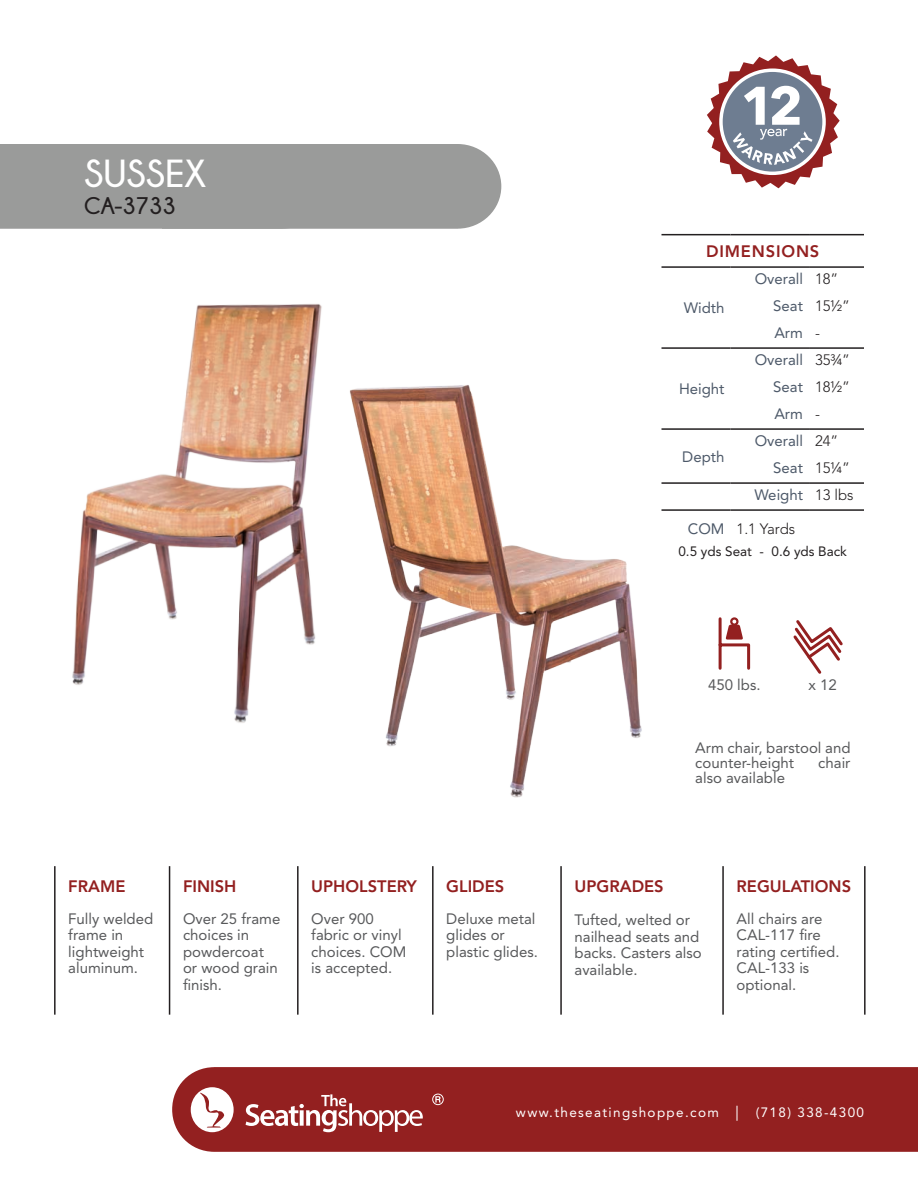
<style>
.page{position:relative;width:918px;height:1188px;background:#fff}
.page>*{position:absolute;margin:0;border:0;box-sizing:border-box;transform-origin:0 0}
.t1{font:700 39px "Champagne&Limousines";color:#fff}
.t2{font:700 24px "Champagne&Limousines";color:#231f20}
.t3{font:800 16.5px "Avenir LT Std";color:#932020}
.t4{font:800 16.5px "Avenir LT Std";letter-spacing:.05em;color:#932020}
.t5{font:15px/16.5px "Avenir LT Std";color:#58595b}
.t6{font:15px "Avenir LT Std";color:#4d5969}
.t7{font:300 15px "Avenir LT Std";color:#231f20}
.t8{font:13.5px "Avenir LT Std";letter-spacing:.1em;color:#fff}
.t9{font:13.5px "Avenir LT Std";color:#231f20}
.s1{font-size:15px}
</style>
<div class="page">
<div style="left:172px;top:1067px;width:746px;height:85px;background:#932020"></div>
<hr style="left:297px;top:866px;width:2px;height:149px;background:#231f20">
<hr style="left:432px;top:866px;width:2px;height:149px;background:#231f20">
<hr style="left:560px;top:866px;width:2px;height:149px;background:#231f20">
<hr style="left:169px;top:866px;width:1px;height:149px;background:#231f20">
<hr style="left:54px;top:866px;width:2px;height:149px;background:#231f20">
<hr style="left:722px;top:866px;width:2px;height:149px;background:#231f20">
<hr style="left:864px;top:866px;width:2px;height:149px;background:#231f20">
<svg style="left:246px;top:1094px;width:177px;height:38px"></svg>
<svg style="left:191px;top:1087px;width:43px;height:45px"></svg>
<div style="left:0;top:144px;width:501px;height:85px;background:#9a9b9a"></div>
<div style="left:432px;top:1094px;width:12px;height:11px;border:1px solid #fff;border-radius:50%"></div>
<svg style="left:435px;top:1096px;width:6px;height:7px"></svg>
<svg style="left:707px;top:55px;width:133px;height:133px"></svg>
<svg style="left:718px;top:617px;width:33px;height:53px"></svg>
<div style="left:730px;top:617px;width:9px;height:9px;border:2px solid #932020;border-radius:50%"></div>
<svg style="left:793px;top:620px;width:50px;height:54px"></svg>
<img style="left:349px;top:385px;width:293px;height:413px">
<img style="left:72px;top:304px;width:250px;height:419px">
<hr style="left:662px;top:347px;width:69px;height:2px;background:#231f20">
<hr style="left:731px;top:347px;width:78px;height:2px;background:#231f20">
<hr style="left:809px;top:347px;width:55px;height:2px;background:#231f20">
<hr style="left:662px;top:428px;width:69px;height:2px;background:#231f20">
<hr style="left:731px;top:428px;width:78px;height:2px;background:#231f20">
<hr style="left:809px;top:428px;width:55px;height:2px;background:#231f20">
<hr style="left:662px;top:482px;width:69px;height:2px;background:#231f20">
<hr style="left:731px;top:482px;width:78px;height:2px;background:#231f20">
<hr style="left:809px;top:482px;width:55px;height:2px;background:#231f20">
<hr style="left:662px;top:509px;width:69px;height:2px;background:#231f20">
<hr style="left:731px;top:509px;width:78px;height:2px;background:#231f20">
<hr style="left:809px;top:509px;width:55px;height:2px;background:#231f20">
<hr style="left:662px;top:234px;width:69px;height:1px;background:#231f20">
<hr style="left:731px;top:234px;width:78px;height:1px;background:#231f20">
<hr style="left:809px;top:234px;width:55px;height:1px;background:#231f20">
<hr style="left:662px;top:266px;width:69px;height:2px;background:#231f20">
<hr style="left:731px;top:266px;width:78px;height:2px;background:#231f20">
<hr style="left:809px;top:266px;width:55px;height:2px;background:#231f20">
<p class="t1" style="left:84px;top:152px;width:124px">SUSSEX</p>
<p class="t2" style="left:84px;top:192px;width:93px">CA-3733</p>
<p class="t4" style="left:706px;top:242px;width:115px">DIMENSIONS</p>
<p class="t6" style="left:684px;top:299px;width:42px">Width</p>
<p class="t6" style="left:679px;top:380px;width:47px">Height</p>
<p class="t6" style="left:682px;top:448px;width:44px">Depth</p>
<p class="t6" style="left:755px;top:270px;width:50px">Overall</p>
<p class="t7" style="left:815px;top:270px;width:25px">18”</p>
<p class="t6" style="left:773px;top:297px;width:31px">Seat</p>
<p class="t7" style="left:815px;top:297px;width:37px">15½”</p>
<p class="t6" style="left:774px;top:324px;width:30px">Arm</p>
<p class="t7" style="left:815px;top:324px;width:6px">-</p>
<p class="t6" style="left:755px;top:351px;width:50px">Overall</p>
<p class="t7" style="left:815px;top:351px;width:37px">35¾”</p>
<p class="t6" style="left:773px;top:378px;width:31px">Seat</p>
<p class="t7" style="left:815px;top:378px;width:37px">18½”</p>
<p class="t6" style="left:774px;top:405px;width:30px">Arm</p>
<p class="t7" style="left:815px;top:405px;width:6px">-</p>
<p class="t6" style="left:755px;top:432px;width:50px">Overall</p>
<p class="t7" style="left:815px;top:432px;width:25px">24”</p>
<p class="t6" style="left:773px;top:459px;width:31px">Seat</p>
<p class="t7" style="left:815px;top:459px;width:37px">15¼”</p>
<p class="t6" style="left:755px;top:486px;width:50px">Weight</p>
<p class="t7" style="left:815px;top:486px;width:40px">13 lbs</p>
<p class="t6" style="left:688px;top:520px;width:38px">COM</p>
<p class="t7" style="left:737px;top:520px;width:60px">1.1 Yards</p>
<p class="t9" style="left:678px;top:544px;width:170px">0.5 yds Seat - 0.6 yds Back</p>
<p class="t5" style="left:708px;top:676px;width:54px">450 lbs.</p>
<p class="t5" style="left:813px;top:676px;width:22px">x 5</p>
<p class="t5" style="left:808px;top:676px;width:30px">x 12</p>
<p class="t5" style="left:695px;top:741px;width:157px;line-height:15px">Arm chair, barstool and counter-height</p>
<p class="t5" style="left:818px;top:755px;width:34px">chair</p>
<p class="t5" style="left:695px;top:770px;width:91px">also available</p>
<p class="t3" style="left:68px;top:877px;width:59px">FRAME</p>
<p class="t5" style="left:68px;top:910px;width:87px">Fully welded frame in lightweight aluminum.</p>
<p class="t3" style="left:183px;top:877px;width:55px">FINISH</p>
<p class="t5" style="left:183px;top:910px;width:99px">Over 25 frame choices in powdercoat or wood grain finish.</p>
<p class="t3" style="left:311px;top:877px;width:107px">UPHOLSTERY</p>
<p class="t5" style="left:311px;top:910px;width:97px">Over 900 fabric or vinyl choices. COM is accepted.</p>
<p class="t3" style="left:446px;top:877px;width:60px">GLIDES</p>
<p class="t5" style="left:446px;top:910px;width:93px">Deluxe metal glides or plastic glides.</p>
<p class="t3" style="left:575px;top:877px;width:91px">UPGRADES</p>
<p class="t5" style="left:575px;top:912px;width:129px">Tufted, welted or nailhead seats and backs. Casters also available.</p>
<p class="t3" style="left:737px;top:877px;width:116px">REGULATIONS</p>
<p class="t5" style="left:737px;top:910px;width:105px">All chairs are<br>CAL-117 fire rating certified.<br>CAL-133 is optional.</p>
<p class="t8" style="left:516px;top:1104px;width:350px">www.theseatingshoppe.com <span class="s1">|</span> (718) 338-4300</p>
</div>
